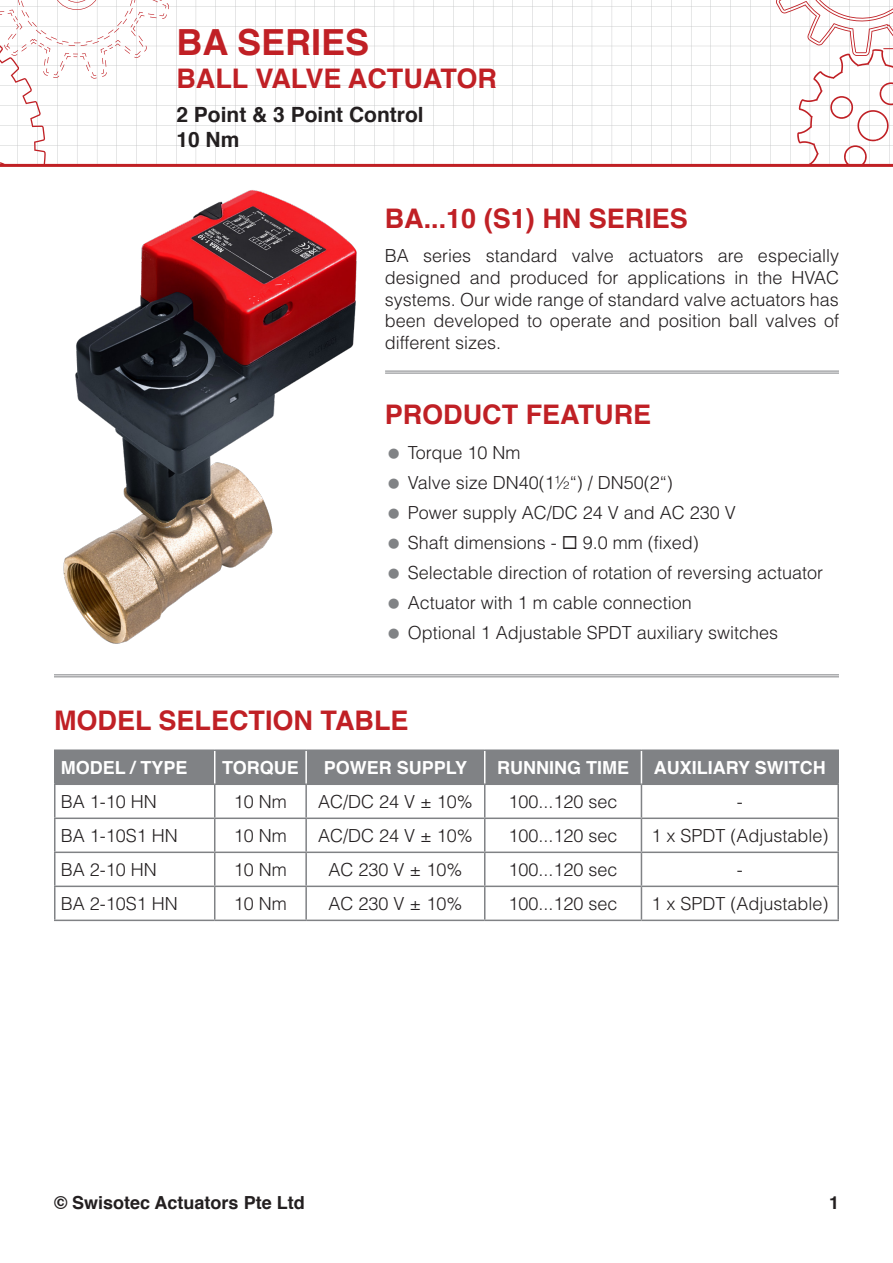
<style>
.page{position:relative;width:893px;height:1263px;background:#fff}
.page>*{position:absolute;margin:0;border:0;box-sizing:border-box;transform-origin:0 0}
.t1{font:700 36px "Helvetica";color:#c02025}
.t2{font:700 27px "Helvetica";color:#c02025}
.t3{font:700 21px "Helvetica";color:#231f20}
.t4{font:300 18px/21.6px "Helvetica";color:#231f20;text-align:justify}
.t5{font:700 18px "Helvetica";color:#fff}
.t6{font:700 18px "Helvetica";color:#231f20}
</style>
<div class="page">
<svg style="left:0;top:0;width:893px;height:167px"></svg>
<img style="left:63px;top:190px;width:294px;height:454px">
<hr style="left:385px;top:371px;width:454px;height:1px;background:#808285">
<hr style="left:385px;top:373px;width:454px;height:1px;background:#808285">
<hr style="left:54px;top:674px;width:785px;height:1px;background:#808285">
<hr style="left:54px;top:676px;width:785px;height:1px;background:#808285">
<div style="left:56px;top:751px;width:781px;height:32px;background:#808285"></div>
<hr style="left:54px;top:749px;width:161px;height:2px;background:#808285">
<hr style="left:54px;top:751px;width:2px;height:32px;background:#808285">
<hr style="left:215px;top:749px;width:91px;height:2px;background:#808285">
<hr style="left:306px;top:749px;width:179px;height:2px;background:#808285">
<hr style="left:485px;top:749px;width:156px;height:2px;background:#808285">
<hr style="left:641px;top:749px;width:198px;height:2px;background:#808285">
<hr style="left:837px;top:751px;width:2px;height:32px;background:#808285">
<hr style="left:54px;top:783px;width:161px;height:2px;background:#808285">
<hr style="left:54px;top:785px;width:2px;height:32px;background:#808285">
<hr style="left:215px;top:783px;width:91px;height:2px;background:#808285">
<hr style="left:214px;top:785px;width:1px;height:32px;background:#808285">
<hr style="left:306px;top:783px;width:179px;height:2px;background:#808285">
<hr style="left:305px;top:785px;width:2px;height:32px;background:#808285">
<hr style="left:485px;top:783px;width:156px;height:2px;background:#808285">
<hr style="left:484px;top:785px;width:1px;height:32px;background:#808285">
<hr style="left:641px;top:783px;width:198px;height:2px;background:#808285">
<hr style="left:641px;top:785px;width:1px;height:32px;background:#808285">
<hr style="left:837px;top:785px;width:2px;height:32px;background:#808285">
<hr style="left:54px;top:817px;width:161px;height:2px;background:#808285">
<hr style="left:54px;top:819px;width:2px;height:32px;background:#808285">
<hr style="left:215px;top:817px;width:91px;height:2px;background:#808285">
<hr style="left:214px;top:819px;width:1px;height:32px;background:#808285">
<hr style="left:306px;top:817px;width:179px;height:2px;background:#808285">
<hr style="left:305px;top:819px;width:2px;height:32px;background:#808285">
<hr style="left:485px;top:817px;width:156px;height:2px;background:#808285">
<hr style="left:484px;top:819px;width:1px;height:32px;background:#808285">
<hr style="left:641px;top:817px;width:198px;height:2px;background:#808285">
<hr style="left:641px;top:819px;width:1px;height:32px;background:#808285">
<hr style="left:837px;top:819px;width:2px;height:32px;background:#808285">
<hr style="left:54px;top:851px;width:161px;height:2px;background:#808285">
<hr style="left:54px;top:853px;width:2px;height:32px;background:#808285">
<hr style="left:215px;top:851px;width:91px;height:2px;background:#808285">
<hr style="left:214px;top:853px;width:1px;height:32px;background:#808285">
<hr style="left:306px;top:851px;width:179px;height:2px;background:#808285">
<hr style="left:305px;top:853px;width:2px;height:32px;background:#808285">
<hr style="left:485px;top:851px;width:156px;height:2px;background:#808285">
<hr style="left:484px;top:853px;width:1px;height:32px;background:#808285">
<hr style="left:641px;top:851px;width:198px;height:2px;background:#808285">
<hr style="left:641px;top:853px;width:1px;height:32px;background:#808285">
<hr style="left:837px;top:853px;width:2px;height:32px;background:#808285">
<hr style="left:54px;top:885px;width:161px;height:2px;background:#808285">
<hr style="left:54px;top:887px;width:2px;height:32px;background:#808285">
<hr style="left:215px;top:885px;width:91px;height:2px;background:#808285">
<hr style="left:214px;top:887px;width:1px;height:32px;background:#808285">
<hr style="left:306px;top:885px;width:179px;height:2px;background:#808285">
<hr style="left:305px;top:887px;width:2px;height:32px;background:#808285">
<hr style="left:485px;top:885px;width:156px;height:2px;background:#808285">
<hr style="left:484px;top:887px;width:1px;height:32px;background:#808285">
<hr style="left:641px;top:885px;width:198px;height:2px;background:#808285">
<hr style="left:641px;top:887px;width:1px;height:32px;background:#808285">
<hr style="left:837px;top:887px;width:2px;height:32px;background:#808285">
<hr style="left:54px;top:919px;width:161px;height:2px;background:#808285">
<hr style="left:215px;top:919px;width:91px;height:2px;background:#808285">
<hr style="left:306px;top:919px;width:179px;height:2px;background:#808285">
<hr style="left:485px;top:919px;width:156px;height:2px;background:#808285">
<hr style="left:641px;top:919px;width:198px;height:2px;background:#808285">
<hr style="left:214px;top:751px;width:1px;height:32px;background:#fff">
<hr style="left:305px;top:751px;width:2px;height:32px;background:#fff">
<hr style="left:484px;top:751px;width:1px;height:32px;background:#fff">
<hr style="left:641px;top:751px;width:1px;height:32px;background:#fff">
<p class="t1" style="left:176px;top:14px;width:194px">BA SERIES</p>
<p class="t2" style="left:176px;top:57px;width:322px">BALL VALVE ACTUATOR</p>
<p class="t3" style="left:176px;top:97px;width:249px">2 Point &amp; 3 Point Control</p>
<p class="t3" style="left:176px;top:122px;width:65px">10 Nm</p>
<p class="t2" style="left:385px;top:197px;width:305px">BA...10 (S1) HN SERIES</p>
<p class="t4" style="left:385px;top:245px;width:456px">BA series standard valve actuators are especially designed and produced for applications in the HVAC systems. Our wide range of standard valve actuators has been developed to operate and position ball valves of different sizes.</p>
<p class="t2" style="left:385px;top:393px;width:268px">PRODUCT FEATURE</p>
<p class="t4" style="left:408px;top:441px;width:114px">Torque 10 Nm</p>
<p class="t4" style="left:408px;top:471px;width:267px">Valve size DN40(1½“) / DN50(2“)</p>
<p class="t4" style="left:408px;top:501px;width:330px">Power supply AC/DC 24 V and AC 230 V</p>
<p class="t4" style="left:408px;top:531px;width:293px">Shaft dimensions - ◻ 9.0 mm (fixed)</p>
<p class="t4" style="left:408px;top:561px;width:417px">Selectable direction of rotation of reversing actuator</p>
<p class="t4" style="left:408px;top:591px;width:286px">Actuator with 1 m cable connection</p>
<p class="t4" style="left:408px;top:621px;width:372px">Optional 1 Adjustable SPDT auxiliary switches</p>
<p class="t2" style="left:54px;top:699px;width:356px">MODEL SELECTION TABLE</p>
<p class="t5" style="left:61px;top:753px;width:128px">MODEL / TYPE</p>
<p class="t5" style="left:222px;top:753px;width:78px">TORQUE</p>
<p class="t5" style="left:324px;top:753px;width:145px">POWER SUPPLY</p>
<p class="t5" style="left:497px;top:753px;width:133px">RUNNING TIME</p>
<p class="t5" style="left:654px;top:753px;width:174px">AUXILIARY SWITCH</p>
<p class="t4" style="left:61px;top:790px;width:98px">BA 1-10 HN</p>
<p class="t4" style="left:234px;top:790px;width:55px">10 Nm</p>
<p class="t4" style="left:318px;top:790px;width:156px">AC/DC 24 V ± 10%</p>
<p class="t4" style="left:509px;top:790px;width:111px">100...120 sec</p>
<p class="t4" style="left:737px;top:790px;width:7px">-</p>
<p class="t4" style="left:61px;top:824px;width:119px">BA 1-10S1 HN</p>
<p class="t4" style="left:234px;top:824px;width:55px">10 Nm</p>
<p class="t4" style="left:318px;top:824px;width:156px">AC/DC 24 V ± 10%</p>
<p class="t4" style="left:509px;top:824px;width:111px">100...120 sec</p>
<p class="t4" style="left:651px;top:824px;width:179px">1 x SPDT (Adjustable)</p>
<p class="t4" style="left:61px;top:858px;width:98px">BA 2-10 HN</p>
<p class="t4" style="left:234px;top:858px;width:55px">10 Nm</p>
<p class="t4" style="left:328px;top:858px;width:135px">AC 230 V ± 10%</p>
<p class="t4" style="left:509px;top:858px;width:111px">100...120 sec</p>
<p class="t4" style="left:737px;top:858px;width:7px">-</p>
<p class="t4" style="left:61px;top:892px;width:119px">BA 2-10S1 HN</p>
<p class="t4" style="left:234px;top:892px;width:55px">10 Nm</p>
<p class="t4" style="left:328px;top:892px;width:135px">AC 230 V ± 10%</p>
<p class="t4" style="left:509px;top:892px;width:111px">100...120 sec</p>
<p class="t4" style="left:651px;top:892px;width:179px">1 x SPDT (Adjustable)</p>
<p class="t6" style="left:54px;top:1188px;width:252px">© Swisotec Actuators Pte Ltd</p>
<p class="t6" style="left:829px;top:1188px;width:12px">1</p>
</div>
